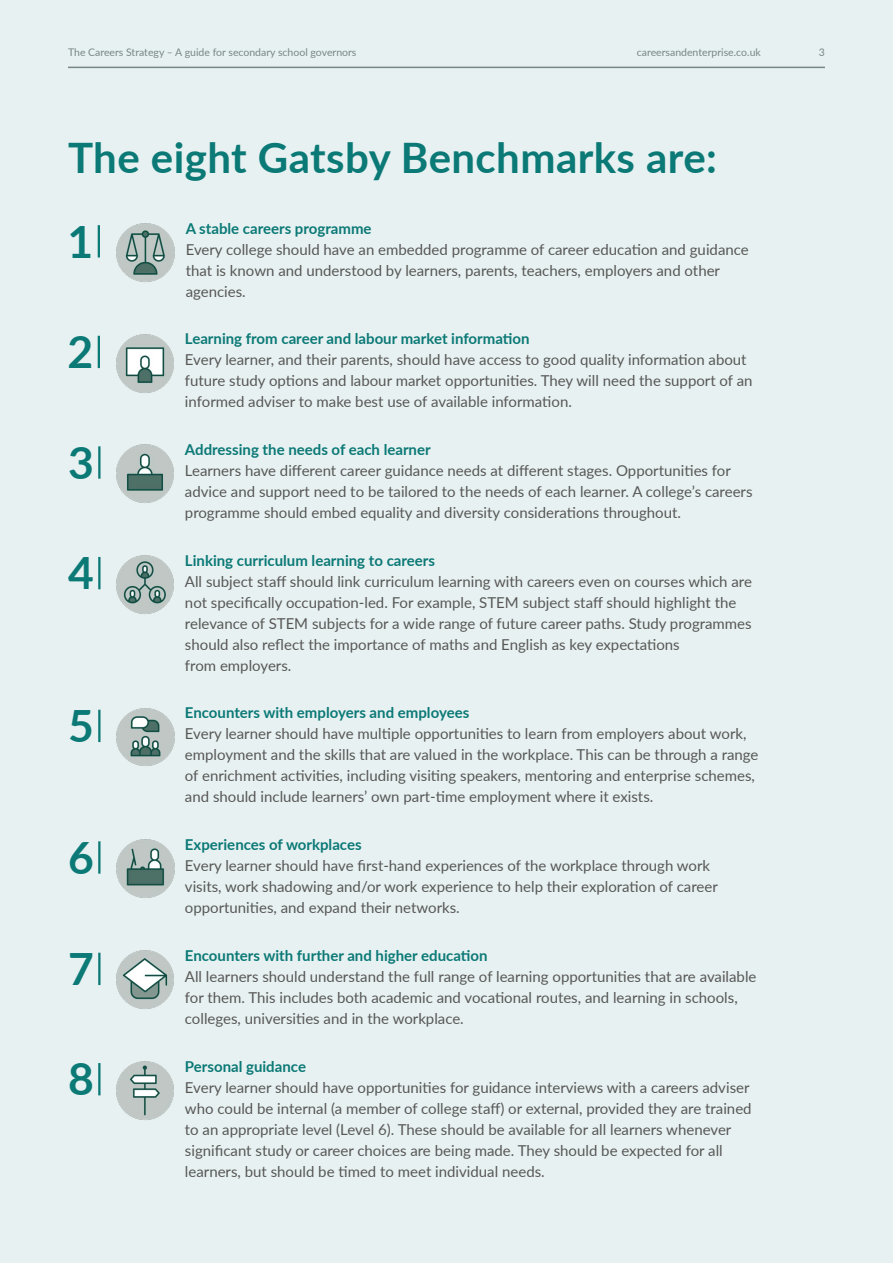
<style>
.page{position:relative;width:893px;height:1263px;background:#e7f1f1}
.page>*{position:absolute;margin:0;border:0;box-sizing:border-box;transform-origin:0 0}
.t1{font:700 44.4px "Lato";color:#0b7976}
.t2{font:700 42px "Lato";letter-spacing:.01em;color:#0b7976}
.t3{font:15px/21px "Lato";color:#575756}
.t4{font:700 15px "Lato";color:#0b7976}
.t5{font:10.5px "Lato";color:#788685}
</style>
<div class="page">
<hr style="left:98px;top:225px;width:2px;height:32px;background:#0b7976">
<hr style="left:98px;top:336px;width:2px;height:32px;background:#0b7976">
<hr style="left:98px;top:446px;width:3px;height:33px;background:#0b7976">
<hr style="left:98px;top:557px;width:3px;height:32px;background:#0b7976">
<hr style="left:98px;top:710px;width:3px;height:32px;background:#0b7976">
<hr style="left:98px;top:841px;width:3px;height:33px;background:#0b7976">
<hr style="left:98px;top:953px;width:3px;height:32px;background:#0b7976">
<hr style="left:98px;top:1063px;width:3px;height:32px;background:#0b7976">
<img style="left:116px;top:223px;width:59px;height:59px">
<img style="left:116px;top:334px;width:58px;height:59px">
<img style="left:116px;top:444px;width:58px;height:59px">
<img style="left:116px;top:555px;width:58px;height:59px">
<img style="left:116px;top:708px;width:59px;height:58px">
<img style="left:116px;top:839px;width:59px;height:59px">
<img style="left:116px;top:950px;width:58px;height:59px">
<img style="left:116px;top:1061px;width:58px;height:59px">
<hr style="left:68px;top:67px;width:757px;height:1px;background:#788685">
<p class="t5" style="left:68px;top:44px;width:290px">The Careers Strategy – A guide for secondary school governors</p>
<p class="t5" style="left:637px;top:44px;width:125px">careersandenterprise.co.uk</p>
<p class="t5" style="left:819px;top:44px;width:8px">3</p>
<h2 class="t2" style="left:68px;top:126px;width:650px">The eight Gatsby Benchmarks are:</h2>
<h1 class="t1" style="left:67px;top:209px;width:27px">1</h1>
<h1 class="t1" style="left:67px;top:319px;width:27px">2</h1>
<h1 class="t1" style="left:68px;top:430px;width:27px">3</h1>
<h1 class="t1" style="left:68px;top:540px;width:27px">4</h1>
<h1 class="t1" style="left:68px;top:693px;width:27px">5</h1>
<h1 class="t1" style="left:68px;top:825px;width:27px">6</h1>
<h1 class="t1" style="left:68px;top:936px;width:27px">7</h1>
<h1 class="t1" style="left:68px;top:1046px;width:27px">8</h1>
<p class="t4" style="left:186px;top:217px;width:187px">A stable careers programme</p>
<p class="t3" style="left:186px;top:238px;width:565px">Every college should have an embedded programme of career education and guidance that is known and understood by learners, parents, teachers, employers and other agencies.</p>
<p class="t4" style="left:185px;top:328px;width:346px">Learning from career and labour market information</p>
<p class="t3" style="left:185px;top:349px;width:569px">Every learner, and their parents, should have access to good quality information about future study options and labour market opportunities. They will need the support of an informed adviser to make best use of available information.</p>
<p class="t4" style="left:185px;top:438px;width:247px">Addressing the needs of each learner</p>
<p class="t3" style="left:185px;top:459px;width:569px">Learners have different career guidance needs at different stages. Opportunities for advice and support need to be tailored to the needs of each learner. A college’s careers programme should embed equality and diversity considerations throughout.</p>
<p class="t4" style="left:185px;top:549px;width:252px">Linking curriculum learning to careers</p>
<p class="t3" style="left:185px;top:570px;width:569px">All subject staff should link curriculum learning with careers even on courses which are not specifically occupation-led. For example, STEM subject staff should highlight the relevance of STEM subjects for a wide range of future career paths. Study programmes should also reflect the importance of maths and English as key expectations<br>from employers.</p>
<p class="t4" style="left:185px;top:702px;width:286px">Encounters with employers and employees</p>
<p class="t3" style="left:185px;top:723px;width:575px">Every learner should have multiple opportunities to learn from employers about work, employment and the skills that are valued in the workplace. This can be through a range of enrichment activities, including visiting speakers, mentoring and enterprise schemes, and should include learners’ own part-time employment where it exists.</p>
<p class="t4" style="left:185px;top:833px;width:178px">Experiences of workplaces</p>
<p class="t3" style="left:185px;top:854px;width:534px">Every learner should have first-hand experiences of the workplace through work visits, work shadowing and/or work experience to help their exploration of career opportunities, and expand their networks.</p>
<p class="t4" style="left:185px;top:945px;width:304px">Encounters with further and higher education</p>
<p class="t3" style="left:185px;top:966px;width:573px">All learners should understand the full range of learning opportunities that are available for them. This includes both academic and vocational routes, and learning in schools, colleges, universities and in the workplace.</p>
<p class="t4" style="left:185px;top:1055px;width:123px">Personal guidance</p>
<p class="t3" style="left:185px;top:1076px;width:568px">Every learner should have opportunities for guidance interviews with a careers adviser who could be internal (a member of college staff) or external, provided they are trained to an appropriate level (Level 6). These should be available for all learners whenever significant study or career choices are being made. They should be expected for all learners, but should be timed to meet individual needs.</p>
</div>
